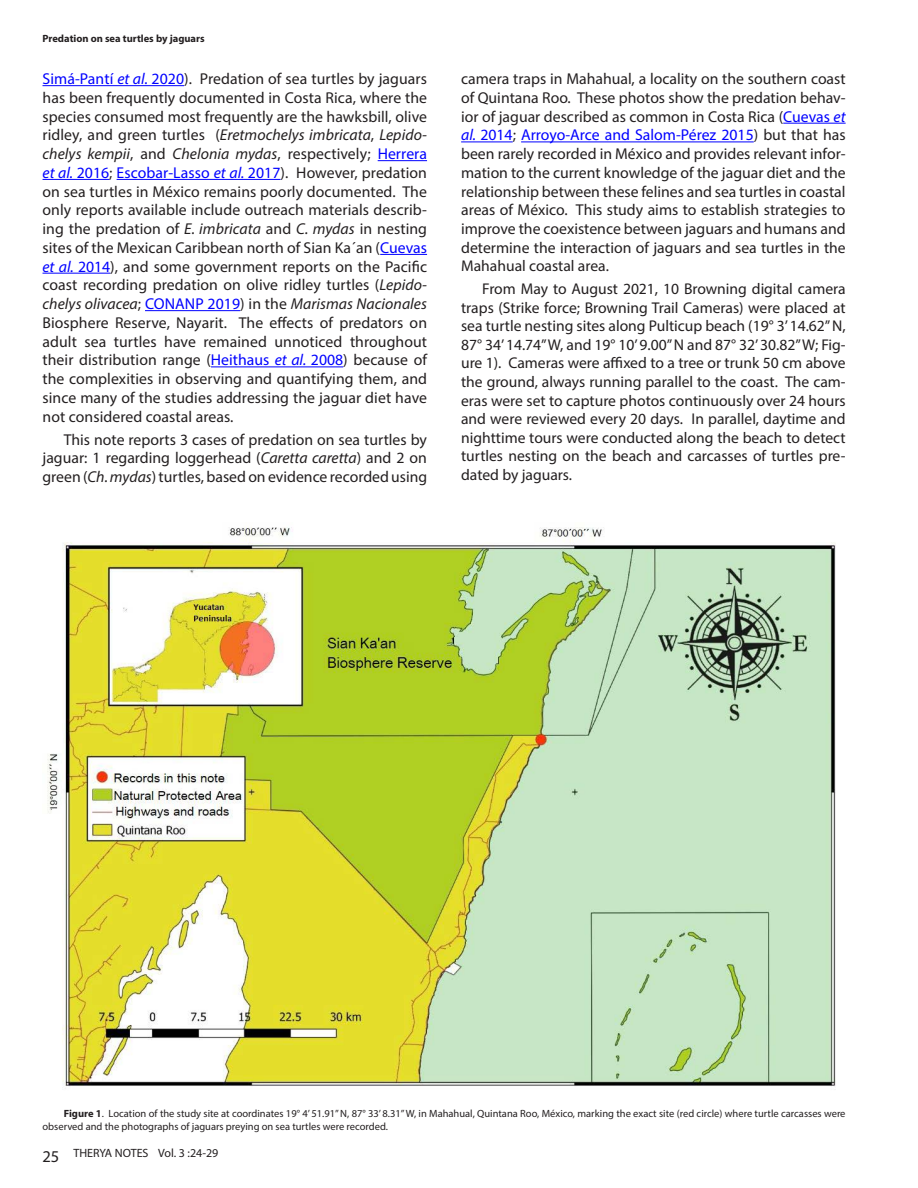
<style>
.page{position:relative;width:918px;height:1188px;background:#fff}
.page>*{position:absolute;margin:0;border:0;box-sizing:border-box;transform-origin:0 0}
.t1{font:15.75px/18.8px "Myriad Pro";color:#231f20;text-align:justify}
.t2{font:15.6px/18.6px "Myriad Pro";color:#231f20}
.t3{font:12px "Myriad Pro";color:#231f20}
.t4{font:10.5px/13.5px "Myriad Pro";color:#231f20}
.t5{font:700 10.5px "Myriad Pro";color:#231f20}
.s1{color:#00f}
.s2{font-style:italic;color:#00f}
.s3{font-style:italic}
.s4{font-size:15.6px}
.s5{font-weight:700}
.s6{font-size:16.5px}
</style>
<div class="page">
<hr style="left:43px;top:85px;width:141px;height:1px;background:#00f">
<hr style="left:378px;top:160px;width:49px;height:1px;background:#00f">
<hr style="left:43px;top:179px;width:66px;height:1px;background:#00f">
<hr style="left:117px;top:179px;width:164px;height:1px;background:#00f">
<hr style="left:380px;top:254px;width:47px;height:1px;background:#00f">
<hr style="left:43px;top:273px;width:67px;height:1px;background:#00f">
<hr style="left:145px;top:310px;width:95px;height:1px;background:#00f">
<hr style="left:211px;top:367px;width:132px;height:1px;background:#00f">
<hr style="left:783px;top:123px;width:63px;height:1px;background:#00f">
<hr style="left:461px;top:142px;width:52px;height:1px;background:#00f">
<hr style="left:521px;top:142px;width:233px;height:1px;background:#00f">
<img style="left:47px;top:527px;width:789px;height:562px">
<p class="t5" style="left:43px;top:31px;width:164px">Predation on sea turtles by jaguars</p>
<p class="t1" style="left:43px;top:69px;width:386px"><span class="s1">Simá-Pantí</span> <span class="s2">et al.</span> <span class="s1">2020</span>). Predation of sea turtles by jaguars has been frequently documented in Costa Rica, where the species consumed most frequently are the hawksbill, olive ridley, and green turtles (<span class="s3">Eretmochelys imbricata</span>, <span class="s3">Lepido&shy;chelys kempii</span>, and <span class="s3">Chelonia mydas</span>, respectively; <span class="s1">Herrera </span><span class="s2">et al.</span> <span class="s1">2016</span>; <span class="s1">Escobar-Lasso</span> <span class="s2">et al.</span> <span class="s1">2017</span>). However, predation on sea turtles in México remains poorly documented. The only reports available include outreach materials describ&shy;ing the predation of <span class="s3">E. imbricata</span> and <span class="s3">C. mydas</span> in nesting sites of the Mexican Caribbean north of Sian Ka´an (<span class="s1">Cuevas </span><span class="s2">et al.</span> <span class="s1">2014</span>), and some government reports on the Pacific coast recording predation on olive ridley turtles (<span class="s3">Lepido&shy;chelys olivacea</span>; <span class="s1">CONANP 2019</span>) in the <span class="s3">Marismas Nacionales </span>Biosphere Reserve, Nayarit. The effects of predators on adult sea turtles have remained unnoticed throughout their distribution range (<span class="s1">Heithaus</span> <span class="s2">et al.</span> <span class="s1">2008</span>) because of the complexities in observing and quantifying them, and since many of the studies addressing the jaguar diet have not considered coastal areas.</p>
<p class="t1" style="left:43px;top:430px;width:386px;text-indent:21px">This note reports 3 cases of predation on sea turtles by jaguar: 1 regarding loggerhead (<span class="s3">Caretta caretta</span>) and 2 on green (<span class="s3">Ch. mydas</span>) turtles, based on evidence recorded <span class="s4">using</span></p>
<p class="t1" style="left:461px;top:69px;width:386px">camera traps in Mahahual, a locality on the southern coast of Quintana Roo. These photos show the predation behav&shy;ior of jaguar described as common in Costa Rica (<span class="s1">Cuevas</span> <span class="s2">et al.</span> <span class="s1">2014</span>; <span class="s1">Arroyo-Arce and Salom-Pérez 2015</span>) but that has been rarely recorded in México and provides relevant infor&shy;mation to the current knowledge of the jaguar diet and the relationship between these felines and sea turtles in coastal areas of México. This study aims to establish strategies to improve the coexistence between jaguars and humans and determine the interaction of jaguars and sea <span class="s4">turtles in the</span></p>
<p class="t2" style="left:482px;top:254px;width:365px;line-height:22.8px;text-indent:-21px">Mahahual coastal area.<br>From May to August 2021, 10 Browning digital camera</p>
<p class="t2" style="left:461px;top:298px;width:386px;text-align:justify">traps (Strike force; Browning Trail Cameras) were placed at sea turtle nesting sites along Pulticup beach (19° 3’ 14.62” N, 87° 34’ 14.74” W, and 19° 10’ 9.00” N and 87° 32’ 30.82” W; Fig&shy;ure 1). Cameras were affixed to a tree or trunk 50 cm above the ground, always running parallel to the coast. The cam&shy;eras were set to capture photos continuously over 24 hours and were reviewed every 20 days. In parallel, daytime and nighttime tours were conducted along the beach to detect turtles nesting on the beach and carcasses of turtles pre&shy;dated by jaguars.</p>
<p class="t4" style="left:43px;top:1106px;width:805px;text-indent:21px"><span class="s5">Figure 1</span>. Location of the study site at coordinates 19° 4’ 51.91” N, 87° 33’ 8.31” W, in Mahahual, Quintana Roo, México, marking the exact site (red circle) where turtle carcasses were observed and the photographs of jaguars preying on sea turtles were recorded.</p>
<p class="t3" style="left:43px;top:1146px;width:177px"><span class="s6">25</span> THERYA NOTES Vol. 3 :24-29</p>
</div>
